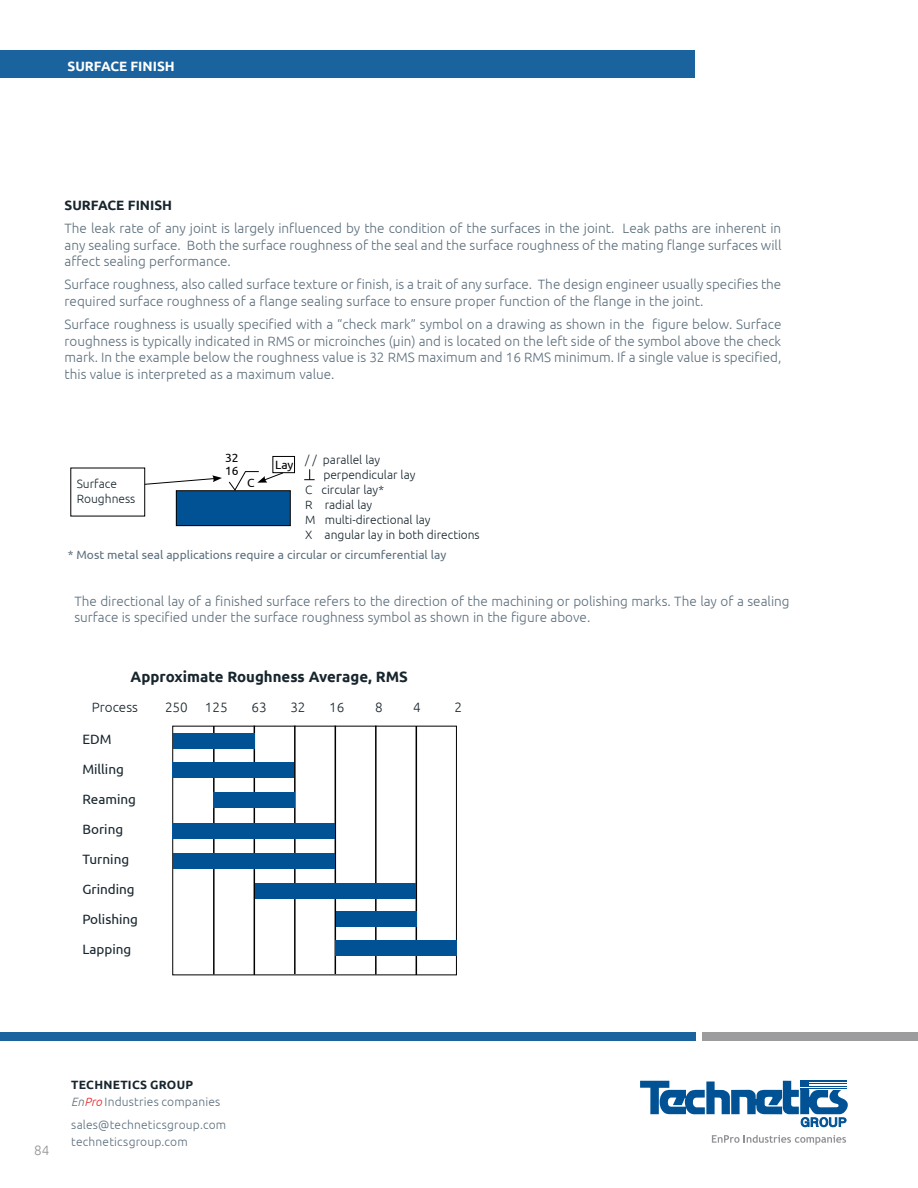
<style>
.page{position:relative;width:918px;height:1188px;background:#fff}
.page>*{position:absolute;margin:0;border:0;box-sizing:border-box;transform-origin:0 0}
.t1{font:700 15px "Ubuntu";color:#17252d}
.t2{font:300 13.5px/16.5px "Ubuntu";color:#5c6f7c;text-align:justify}
.t3{font:13.5px "Ubuntu";color:#17252d}
.t4{font:300 13.5px "Ubuntu";color:#17252d}
.t5{font:700 13.5px "Ubuntu";color:#17252d}
.t6{font:700 13.5px "Ubuntu";color:#fff}
.t7{font:300 13.5px "Ubuntu";color:#919194}
.t8{font:300 12px/15px "Ubuntu";color:#17252d}
.t9{font:300 12px/16.5px "Ubuntu";letter-spacing:.015em;color:#5c6f7c}
.t10{font:12px "Ubuntu";color:#5c6f7c}
.t11{font:12px/13.5px "Ubuntu";color:#000}
.s1{font-weight:400;color:#000}
.s2{font-weight:700;color:#17252d}
.s3{font-style:italic}
.s4{font-style:italic;color:#ed1e24}
</style>
<div class="page">
<svg style="left:640px;top:1081px;width:208px;height:64px"></svg>
<div style="left:0;top:1032px;width:695px;height:9px;background:#1a639f"></div>
<div style="left:702px;top:1032px;width:216px;height:9px;background:#9c9c9f"></div>
<div style="left:0;top:50px;width:695px;height:28px;background:#1a639f"></div>
<div style="left:176px;top:491px;width:114px;height:35px;background:#005295"></div>
<div style="left:176px;top:490px;width:115px;height:36px;border:1px solid #000"></div>
<svg style="left:144px;top:475px;width:78px;height:10px"></svg>
<div style="left:272px;top:456px;width:23px;height:17px;border:1px solid #000"></div>
<svg style="left:228px;top:470px;width:56px;height:21px"></svg>
<svg style="left:304px;top:469px;width:11px;height:11px"></svg>
<div style="left:172px;top:726px;width:285px;height:249px;border:1px solid #000"></div>
<hr style="left:213px;top:726px;width:2px;height:248px;background:#000">
<hr style="left:254px;top:726px;width:1px;height:249px;background:#000">
<hr style="left:294px;top:726px;width:2px;height:248px;background:#000">
<hr style="left:335px;top:726px;width:1px;height:248px;background:#000">
<hr style="left:375px;top:726px;width:2px;height:248px;background:#000">
<hr style="left:416px;top:726px;width:1px;height:249px;background:#000">
<div style="left:173px;top:734px;width:81px;height:15px;background:#005295"></div>
<div style="left:172px;top:762px;width:122px;height:15px;background:#005295"></div>
<div style="left:213px;top:792px;width:82px;height:16px;background:#005295"></div>
<div style="left:172px;top:824px;width:163px;height:15px;background:#005295"></div>
<div style="left:255px;top:883px;width:161px;height:16px;background:#005295"></div>
<div style="left:336px;top:912px;width:80px;height:15px;background:#005295"></div>
<div style="left:335px;top:940px;width:122px;height:16px;background:#005295"></div>
<div style="left:173px;top:854px;width:162px;height:15px;background:#005295"></div>
<p class="t6" style="left:68px;top:58px;width:10px">SURF</p>
<p class="t6" style="left:101px;top:58px;width:38px">ACE FINISH</p>
<p class="t5" style="left:65px;top:197px;width:109px">Surface Finish</p>
<p class="t2" style="left:65px;top:220px;width:718px">The leak rate of any joint is largely influenced by the condition of the surfaces in the joint. Leak paths are inherent in any sealing surface. Both the surface roughness of the seal and the surface roughness of the mating flange surfaces will affect sealing performance.</p>
<p class="t2" style="left:65px;top:276px;width:718px">Surface roughness, also called surface texture or finish, is a trait of any surface. The design engineer usually specifies the required surface roughness of a flange sealing surface to ensure proper function of the flange in the joint.</p>
<p class="t2" style="left:65px;top:316px;width:718px">Surface roughness is usually specified with a “check mark” symbol on a drawing as shown in the figure below. Surface roughness is typically indicated in RMS or microinches (µin) and is located on the left side of the symbol above the check mark. In the example below the roughness value is 32 RMS maximum and 16 RMS minimum. If a single value is specified, this value is interpreted as a maximum value.</p>
<p class="t8" style="left:77px;top:476px;width:60px">Surface<br>Roughness</p>
<p class="t11" style="left:225px;top:450px;width:15px">32<br>16</p>
<p class="t11" style="left:247px;top:476px;width:9px">C</p>
<p class="t8" style="left:275px;top:452px;width:106px"><span class="s1">Lay</span> / / parallel lay</p>
<p class="t8" style="left:323px;top:467px;width:94px">perpendicular lay</p>
<p class="t8" style="left:305px;top:482px;width:80px">C circular lay*</p>
<p class="t8" style="left:305px;top:497px;width:68px">R radial lay</p>
<p class="t8" style="left:305px;top:512px;width:127px">M multi-directional lay</p>
<p class="t8" style="left:305px;top:527px;width:176px">X angular lay in both directions</p>
<p class="t10" style="left:68px;top:547px;width:380px">* Most metal seal applications require a circular or circumferential lay</p>
<p class="t2" style="left:74px;top:593px;width:717px">The directional lay of a finished surface refers to the direction of the machining or polishing marks. The lay of a sealing surface is specified under the surface roughness symbol as shown in the figure above.</p>
<p class="t1" style="left:131px;top:668px;width:257px">Approximate Roughness Average, RMS</p>
<p class="t4" style="left:92px;top:699px;width:48px">Process</p>
<p class="t4" style="left:165px;top:699px;width:24px">250</p>
<p class="t4" style="left:205px;top:699px;width:24px">125</p>
<p class="t4" style="left:251px;top:699px;width:17px">63</p>
<p class="t4" style="left:290px;top:699px;width:17px">32</p>
<p class="t4" style="left:329px;top:699px;width:17px">16</p>
<p class="t4" style="left:375px;top:699px;width:9px">8</p>
<p class="t4" style="left:413px;top:699px;width:9px">4</p>
<p class="t4" style="left:455px;top:699px;width:9px">2</p>
<p class="t3" style="left:82px;top:731px;width:31px">EDM</p>
<p class="t3" style="left:82px;top:761px;width:43px">Milling</p>
<p class="t3" style="left:82px;top:791px;width:55px">Reaming</p>
<p class="t3" style="left:82px;top:821px;width:42px">Boring</p>
<p class="t3" style="left:82px;top:851px;width:48px">Turning</p>
<p class="t3" style="left:82px;top:881px;width:54px">Grinding</p>
<p class="t3" style="left:82px;top:911px;width:57px">Polishing</p>
<p class="t3" style="left:82px;top:941px;width:50px">Lapping</p>
<p class="t7" style="left:34px;top:1142px;width:17px">84</p>
<p class="t9" style="left:71px;top:1076px;width:151px"><span class="s2">Technetics Group<br></span><span class="s3">En</span><span class="s4">Pro</span> Industries companies</p>
<p class="t9" style="left:71px;top:1116px;width:157px">sales@techneticsgroup.com techneticsgroup.com</p>
</div>
